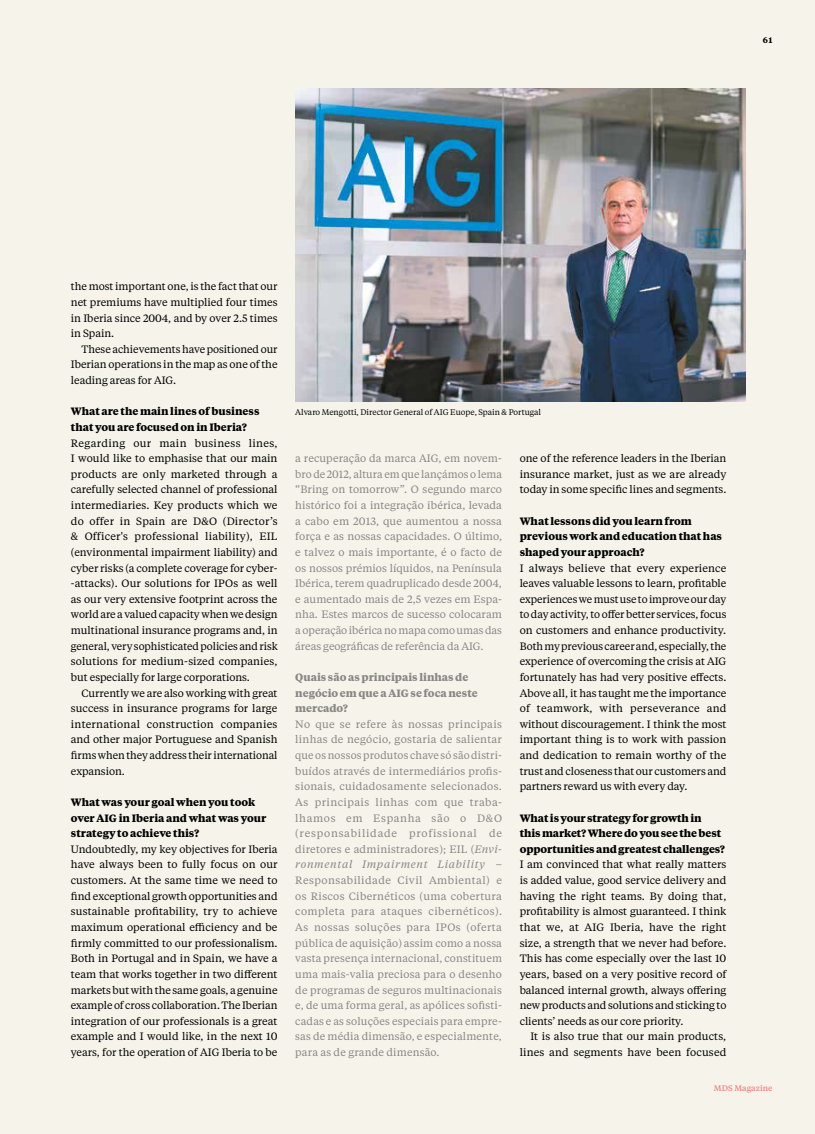
<style>
.page{position:relative;width:815px;height:1134px;background:#f5f3ea}
.page>*{position:absolute;margin:0;border:0;box-sizing:border-box;transform-origin:0 0}
.t1{font:10.62px/15.6px "Tiempos Text";letter-spacing:.005em;color:#000;text-align:justify}
.t2{font:10.62px/15.6px "Tiempos Text";letter-spacing:.015em;color:#898785;text-align:justify}
.t3{font:700 10.62px/15.6px "Tiempos Text";color:#000}
.t4{font:700 10.62px/15.6px "Tiempos Text";color:#898785}
.t5{font:8.12px "Tiempos Text";color:#000}
.t6{font:500 8.12px "Tiempos Text";color:#ef8381}
.t7{font:700 8.12px "Tiempos Text";color:#000}
.s1{font-style:italic}
</style>
<div class="page">
<img style="left:295px;top:89px;width:451px;height:312px">
<p class="t7" style="left:763px;top:34px;width:11px">61</p>
<p class="t1" style="left:71px;top:278px;width:208px">the most important one, is the fact that our net premiums have multiplied four times in Iberia since 2004, and by over 2.5 times in Spain.</p>
<p class="t1" style="left:71px;top:341px;width:208px;text-indent:11px">These achievements have positioned our Iberian operations in the map as one of the leading areas for AIG.</p>
<p class="t3" style="left:71px;top:403px;width:190px">What are the main lines of business that you are focused on in Iberia?</p>
<p class="t1" style="left:71px;top:434px;width:208px">Regarding our main business lines,</p>
<p class="t1" style="left:71px;top:450px;width:208px">I would like to emphasise that our main</p>
<p class="t1" style="left:71px;top:466px;width:208px">products are only marketed through a</p>
<p class="t1" style="left:71px;top:481px;width:208px">carefully selected channel of professional</p>
<p class="t1" style="left:71px;top:497px;width:208px">intermediaries. Key products which we</p>
<p class="t1" style="left:71px;top:513px;width:208px">do offer in Spain are D&amp;O (Director’s</p>
<p class="t1" style="left:71px;top:528px;width:208px">&amp; Officer's professional liability), EIL</p>
<p class="t1" style="left:71px;top:544px;width:208px">(environmental impairment liability) and</p>
<p class="t1" style="left:71px;top:559px;width:207px">cyber risks (a complete coverage for cyber-</p>
<p class="t1" style="left:75px;top:575px;width:204px">attacks). Our solutions for IPOs as well</p>
<p class="t1" style="left:71px;top:591px;width:208px">as our very extensive footprint across the</p>
<p class="t1" style="left:71px;top:606px;width:208px">world are a valued capacity when we design</p>
<p class="t1" style="left:71px;top:622px;width:208px">multinational insurance programs and, in</p>
<p class="t1" style="left:71px;top:638px;width:208px">general, very sophisticated policies and risk</p>
<p class="t1" style="left:71px;top:653px;width:208px">solutions for medium-‑ sized companies,</p>
<p class="t1" style="left:71px;top:669px;width:181px">but especially for large corporations.</p>
<p class="t1" style="left:81px;top:684px;width:198px">Currently we are also working with great</p>
<p class="t1" style="left:71px;top:700px;width:208px">success in insurance programs for large</p>
<p class="t1" style="left:71px;top:716px;width:208px">international construction companies</p>
<p class="t1" style="left:71px;top:731px;width:208px">and other major Portuguese and Spanish</p>
<p class="t1" style="left:71px;top:747px;width:208px">firms when they address their international</p>
<p class="t1" style="left:71px;top:763px;width:56px">expansion.</p>
<p class="t3" style="left:71px;top:794px;width:197px">What was your goal when you took over AIG in Iberia and what was your strategy to achieve this?</p>
<p class="t1" style="left:71px;top:841px;width:208px">Undoubtedly, my key objectives for Iberia have always been to fully focus on our customers. At the same time we need to find exceptional growth opportunities and sustainable profitability, try to achieve maximum operational efficiency and be firmly committed to our professionalism.<br>Both in Portugal and in Spain, we have a team that works together in two different markets but with the same goals, a genuine example of cross collaboration. The Iberian integration of our professionals is a great example and I would like, in the next 10 years, for the operation of AIG Iberia to be</p>
<p class="t5" style="left:295px;top:407px;width:247px">Alvaro Mengotti, Director General of AIG Euope, Spain &amp; Portugal</p>
<p class="t2" style="left:295px;top:450px;width:208px">a recuperação da marca AIG, em novem&shy;bro de 2012, altura em que lançámos o lema “Bring on tomorrow”. O segundo marco histórico foi a integração ibérica, levada a cabo em 2013, que aumentou a nossa força e as nossas capacidades. O último, e talvez o mais importante, é o facto de os nossos prémios líquidos, na Península Ibérica, terem quadruplicado desde 2004, e aumentado mais de 2,5 vezes em Espa&shy;nha. Estes marcos de sucesso colocaram a operação ibérica no mapa como umas das áreas geográficas de referência da AIG.</p>
<p class="t4" style="left:295px;top:669px;width:184px">Quais são as principais linhas de negócio em que a AIG se foca neste mercado?</p>
<p class="t2" style="left:295px;top:716px;width:208px">No que se refere às nossas principais linhas de negócio, gostaria de salientar que os nossos produtos chave só são distri&shy;buídos através de intermediários profis&shy;sionais, cuidadosamente selecionados.<br>As principais linhas com que traba&shy;lhamos em Espanha são o D&amp;O (responsabilidade profissional de diretores e administradores); EIL (<span class="s1">Envi&shy;ronmental Impairment Liability</span> – Responsabilidade Civil Ambiental) e os Riscos Cibernéticos (uma cobertura completa para ataques cibernéticos).<br>As nossas soluções para IPOs (oferta pública de aquisição) assim como a nossa vasta presença internacional, constituem uma mais-‑valia preciosa para o desenho de programas de seguros multinacionais e, de uma forma geral, as apólices sofisti&shy;cadas e as soluções especiais para empre&shy;sas de média dimensão, e especialmente, para as de grande dimensão.</p>
<p class="t1" style="left:520px;top:450px;width:208px">one of the reference leaders in the Iberian insurance market, just as we are already today in some specific lines and segments.</p>
<p class="t3" style="left:520px;top:513px;width:204px">What lessons did you learn from previous work and education that has shaped your approach?</p>
<p class="t1" style="left:520px;top:559px;width:208px">I always believe that every experience leaves valuable lessons to learn, profitable experiences we must use to improve our day to day activity, to offer better services, focus on customers and enhance productivity.<br>Both my previous career and, especially, the experience of overcoming the crisis at AIG fortunately has had very positive effects.<br>Above all, it has taught me the importance of teamwork, with perseverance and without discouragement. I think the most important thing is to work with passion and dedication to remain worthy of the trust and closeness that our customers and partners reward us with every day.</p>
<p class="t3" style="left:520px;top:809px;width:207px">What is your strategy for growth in this market? Where do you see the best opportunities and greatest challenges?</p>
<p class="t1" style="left:520px;top:856px;width:209px">I am convinced that what really matters is added value, good service delivery and having the right teams. By doing that, profitability is almost guaranteed. I think that we, at AIG Iberia, have the right size, a strength that we never had before.<br>This has come especially over the last 10 years, based on a very positive record of balanced internal growth, always offering new products and solutions and sticking to clients’ needs as our core priority.</p>
<p class="t1" style="left:520px;top:1028px;width:208px;text-align:right">It is also true that our main products, lines and segments have been focused</p>
<p class="t6" style="left:714px;top:1083px;width:60px">MDS Magazine</p>
</div>
